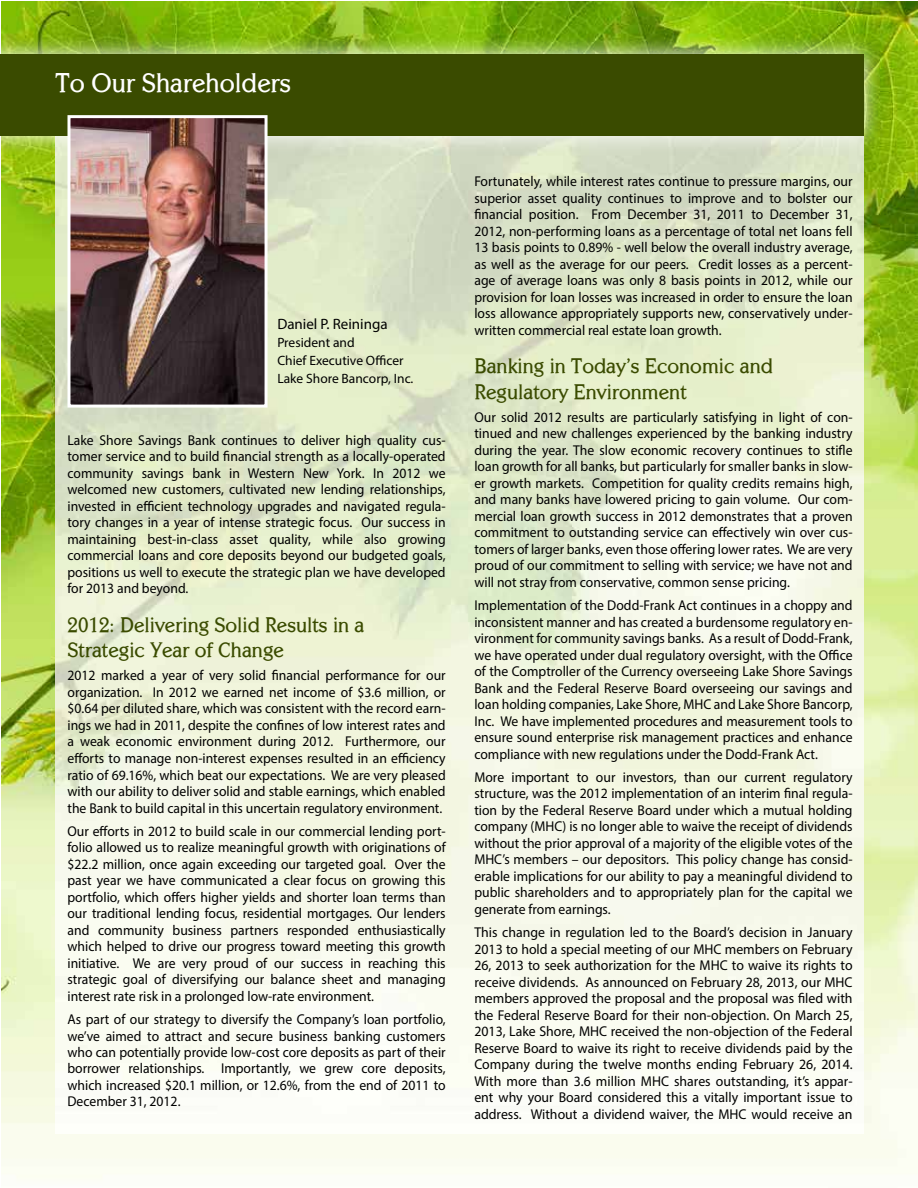
<style>
.page{position:relative;width:918px;height:1188px;background:#fff}
.page>*{position:absolute;margin:0;border:0;box-sizing:border-box;transform-origin:0 0}
.t1{font:700 27px "Centabel";color:#fff}
.t2{font:700 21px/25.2px "Centabel";color:#3a4b00}
.t3{font:15px "Myriad Pro";color:#000}
.t4{font:14.25px/16.5px "Myriad Pro";color:#000;text-align:justify;scale:.96 1}
.t5{font:14.25px/16.5px "Myriad Pro";color:#000;text-align:justify}
.t6{font:13.5px/18px "Myriad Pro";color:#000}
</style>
<div class="page">
<img style="left:1px;top:1px;width:917px;height:1179px">
<img style="left:56px;top:155px;width:807px;height:979px">
<img style="left:0;top:36px;width:882px;height:119px">
<div style="left:0;top:55px;width:863px;height:81px;background:#3a4b00"></div>
<img style="left:72px;top:119px;width:192px;height:285px">
<div style="left:68px;top:115px;width:200px;height:293px;border:3px solid #fff"></div>
<h1 class="t1" style="left:56px;top:67px;width:237px">To Our Shareholders</h1>
<p class="t3" style="left:277px;top:315px;width:112px">Daniel P. Reininga</p>
<p class="t6" style="left:277px;top:334px;width:138px">President and<br>Chief Executive Officer<br>Lake Shore Bancorp, Inc.</p>
<p class="t4" style="left:68px;top:432px;width:395px">Lake Shore Savings Bank continues to deliver high quality cus&shy;tomer service and to build financial strength as a locally-operated community savings bank in Western New York. In 2012 we welcomed new customers, cultivated new lending relationships, invested in efficient technology upgrades and navigated regula&shy;tory changes in a year of intense strategic focus. Our success in maintaining best-in-class asset quality, while also growing commercial loans and core deposits beyond our budgeted goals, positions us well to execute the strategic plan we have developed for 2013 and beyond.</p>
<h2 class="t2" style="left:68px;top:612px;width:299px">2012: Delivering Solid Results in a<br>Strategic Year of Change</h2>
<p class="t4" style="left:68px;top:667px;width:396px">2012 marked a year of very solid financial performance for our organization. In 2012 we earned net income of $3.6 million, or $0.64 per diluted share, which was consistent with the record earn&shy;ings we had in 2011, despite the confines of low interest rates and a weak economic environment during 2012. Furthermore, our efforts to manage non-interest expenses resulted in an efficiency ratio of 69.16%, which beat our expectations. We are very pleased with our ability to deliver solid and stable earnings, which enabled the Bank to build capital in this uncertain regulatory environment.</p>
<p class="t4" style="left:68px;top:823px;width:395px">Our efforts in 2012 to build scale in our commercial lending port&shy;folio allowed us to realize meaningful growth with originations of $22.2 million, once again exceeding our targeted goal. Over the past year we have communicated a clear focus on growing this portfolio, which offers higher yields and shorter loan terms than our traditional lending focus, residential mortgages. Our lenders and community business partners responded enthusiastically which helped to drive our progress toward meeting this growth initiative. We are very proud of our success in reaching this strategic goal of diversifying our balance sheet and managing interest rate risk in a prolonged low-rate environment.</p>
<p class="t4" style="left:68px;top:1011px;width:396px">As part of our strategy to diversify the Company’s loan portfolio, we’ve aimed to attract and secure business banking customers who can potentially provide low-cost core deposits as part of their borrower relationships. Importantly, we grew core deposits, which increased $20.1 million, or 12.6%, from the end of 2011 to December 31, 2012.</p>
<p class="t4" style="left:474px;top:173px;width:395px">Fortunately, while interest rates continue to pressure margins, our superior asset quality continues to improve and to bolster our financial position. From December 31, 2011 to December 31, 2012, non-performing loans as a percentage of total net loans fell 13 basis points to 0.89% - well below the overall industry average, as well as the average for our peers. Credit losses as a percent&shy;age of average loans was only 8 basis points in 2012, while our provision for loan losses was increased in order to ensure the loan loss allowance appropriately supports new, conservatively under&shy;written commercial real estate loan growth.</p>
<h2 class="t2" style="left:474px;top:353px;width:300px">Banking in Today’s Economic and<br>Regulatory Environment</h2>
<p class="t4" style="left:474px;top:409px;width:395px">Our solid 2012 results are particularly satisfying in light of con&shy;tinued and new challenges experienced by the banking industry during the year. The slow economic recovery continues to stifle loan growth for all banks, but particularly for smaller banks in slow&shy;er growth markets. Competition for quality credits remains high, and many banks have lowered pricing to gain volume. Our com&shy;mercial loan growth success in 2012 demonstrates that a proven commitment to outstanding service can effectively win over cus&shy;tomers of larger banks, even those offering lower rates. We are very proud of our commitment to selling with service; we have not and will not stray from conservative, common sense pricing.</p>
<p class="t4" style="left:474px;top:597px;width:396px">Implementation of the Dodd-Frank Act continues in a choppy and inconsistent manner and has created a burdensome regulatory en&shy;vironment for community savings banks. As a result of Dodd-Frank, we have operated under dual regulatory oversight, with the Office of the Comptroller of the Currency overseeing Lake Shore Savings Bank and the Federal Reserve Board overseeing our savings and loan holding companies, Lake Shore, MHC and Lake Shore Bancorp, Inc. We have implemented procedures and measurement tools to ensure sound enterprise risk management practices and enhance compliance with new regulations under the Dodd-Frank Act.</p>
<p class="t4" style="left:474px;top:769px;width:396px">More important to our investors, than our current regulatory structure, was the 2012 implementation of an interim final regula&shy;tion by the Federal Reserve Board under which a mutual holding company (MHC) is no longer able to waive the receipt of dividends without the prior approval of a majority of the eligible votes of the MHC’s members – our depositors. This policy change has consid&shy;erable implications for our ability to pay a meaningful dividend to public shareholders and to appropriately plan for the capital we generate from earnings.</p>
<p class="t5" style="left:474px;top:924px;width:380px">This change in regulation led to the Board’s decision in January 2013 to hold a special meeting of our MHC members on February 26, 2013 to seek authorization for the MHC to waive its rights to receive dividends. As announced on February 28, 2013, our MHC members approved the proposal and the proposal was filed with the Federal Reserve Board for their non-objection. On March 25, 2013, Lake Shore, MHC received the non-objection of the Federal Reserve Board to waive its right to receive dividends paid by the Company during the twelve months ending February 26, 2014.<br>With more than 3.6 million MHC shares outstanding, it’s appar&shy;ent why your Board considered this a vitally important issue to address. Without a dividend waiver, the MHC would receive an</p>
</div>
